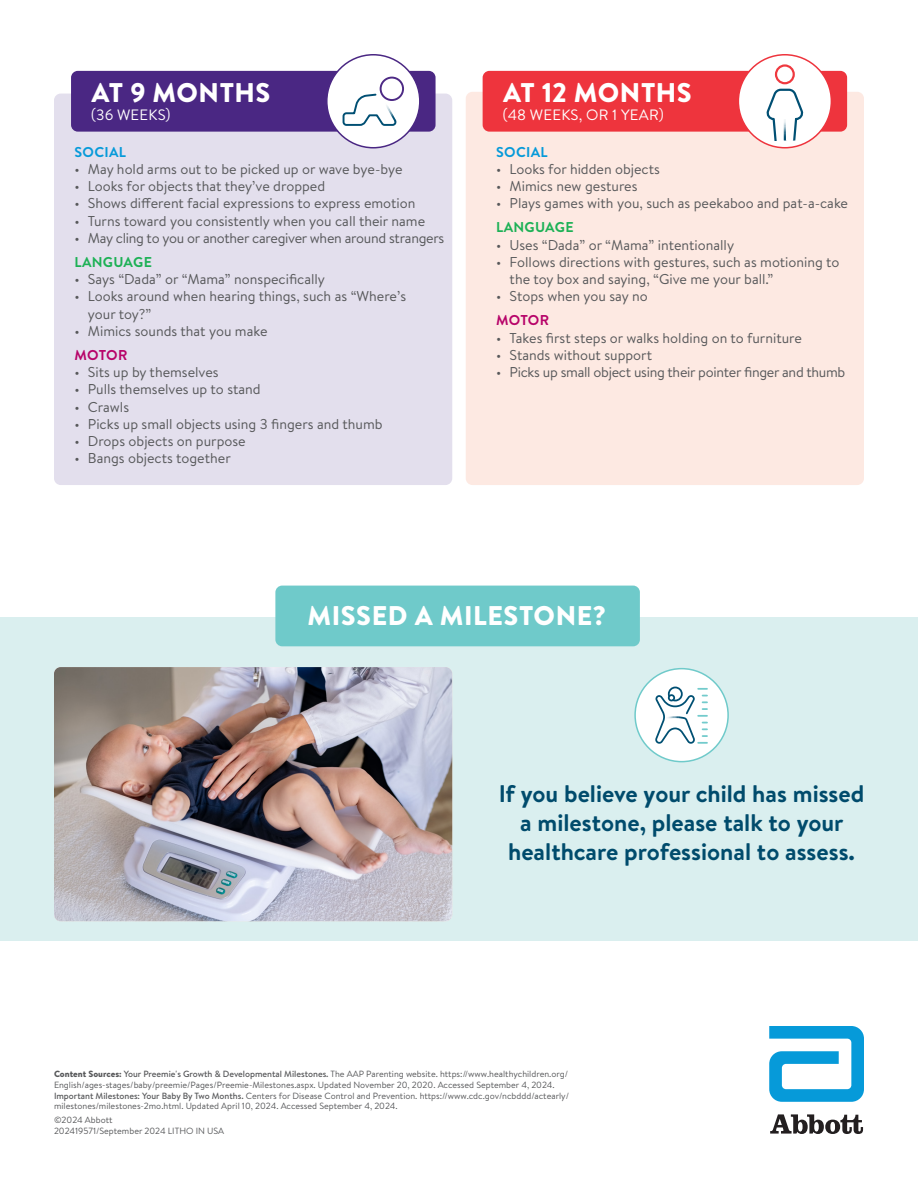
<style>
.page{position:relative;width:918px;height:1188px;background:#fff}
.page>*{position:absolute;margin:0;border:0;box-sizing:border-box;transform-origin:0 0}
.t1{font:900 27px "Brandon Text";letter-spacing:.02em;color:#fff}
.t2{font:700 24px/28.8px "Brandon Text";color:#004b6c;text-align:center}
.t3{font:15px "Brandon Text";letter-spacing:.02em;color:#fff}
.t4{font:14.25px/17.2px "Brandon Text";color:#57585a}
.t5{font:14.25px "Brandon Text";letter-spacing:-.02em;color:#57585a}
.t6{font:700 14.25px "Brandon Text";letter-spacing:.02em;color:#1db156}
.t7{font:700 14.25px "Brandon Text";letter-spacing:.02em;color:#069ad9}
.t8{font:700 14.25px "Brandon Text";letter-spacing:.01em;color:#b70369}
.t9{font:9px/10.8px "Brandon Text";color:#57585a}
.s1{font-weight:900}
.s2{font-weight:500}
</style>
<div class="page">
<div style="left:0;top:617px;width:918px;height:324px;background:#daefef"></div>
<div style="left:54px;top:94px;width:398px;height:391px;background:#e3dfed;border-radius:7px"></div>
<div style="left:466px;top:92px;width:398px;height:393px;background:#fde9e2;border-radius:7px"></div>
<img style="left:54px;top:667px;width:398px;height:254px">
<div style="left:71px;top:71px;width:365px;height:61px;background:#4a2783;border-radius:7px"></div>
<div style="left:483px;top:71px;width:364px;height:61px;background:#ee343d;border-radius:7px"></div>
<svg style="left:769px;top:1026px;width:95px;height:76px"></svg>
<svg style="left:770px;top:1114px;width:93px;height:20px"></svg>
<div style="left:738px;top:55px;width:93px;height:93px;background:#fff;border-radius:50%"></div>
<div style="left:738px;top:54px;width:94px;height:94px;border:2px solid #ee343d;border-radius:50%"></div>
<div style="left:327px;top:55px;width:93px;height:93px;background:#fff;border-radius:50%"></div>
<div style="left:326px;top:54px;width:95px;height:94px;border:2px solid #4a2783;border-radius:50%"></div>
<svg style="left:343px;top:93px;width:54px;height:33px"></svg>
<div style="left:380px;top:77px;width:24px;height:24px;border:2px solid #4d2a85;border-radius:50%"></div>
<svg style="left:767px;top:88px;width:36px;height:53px"></svg>
<div style="left:775px;top:64px;width:20px;height:20px;border:2px solid #ef393f;border-radius:50%"></div>
<div style="left:275px;top:586px;width:365px;height:60px;background:#6fcaca;border-radius:7px"></div>
<div style="left:635px;top:669px;width:93px;height:93px;background:#fff;border-radius:50%"></div>
<div style="left:634px;top:668px;width:95px;height:94px;border:2px solid #6fcaca;border-radius:50%"></div>
<svg style="left:655px;top:687px;width:52px;height:57px"></svg>
<p class="t1" style="left:91px;top:73px;width:181px">AT 9 MONTHS</p>
<p class="t3" style="left:91px;top:104px;width:81px">(36 WEEKS)</p>
<p class="t7" style="left:75px;top:142px;width:53px">SOCIAL</p>
<p class="t4" style="left:74px;top:160px;width:330px">• May hold arms out to be picked up or wave bye-bye</p>
<p class="t4" style="left:74px;top:177px;width:252px">• Looks for objects that they’ve dropped</p>
<p class="t4" style="left:74px;top:194px;width:343px">• Shows different facial expressions to express emotion</p>
<p class="t4" style="left:74px;top:212px;width:352px">• Turns toward you consistently when you call their name</p>
<p class="t5" style="left:74px;top:228px;width:372px">• May cling to you or another caregiver when around strangers</p>
<p class="t6" style="left:75px;top:252px;width:79px">LANGUAGE</p>
<p class="t4" style="left:74px;top:270px;width:252px">• Says “Dada” or “Mama” nonspecifically</p>
<p class="t4" style="left:88px;top:287px;width:320px;text-indent:-14px">• Looks around when hearing things, such as “Where’s your toy?”</p>
<p class="t4" style="left:74px;top:322px;width:195px">• Mimics sounds that you make</p>
<p class="t8" style="left:75px;top:345px;width:54px">MOTOR</p>
<p class="t4" style="left:74px;top:363px;width:146px">• Sits up by themselves</p>
<p class="t4" style="left:74px;top:380px;width:188px">• Pulls themselves up to stand</p>
<p class="t4" style="left:74px;top:398px;width:56px">• Crawls</p>
<p class="t4" style="left:74px;top:415px;width:310px">• Picks up small objects using 3 fingers and thumb</p>
<p class="t4" style="left:74px;top:432px;width:173px">• Drops objects on purpose</p>
<p class="t4" style="left:74px;top:449px;width:158px">• Bangs objects together</p>
<p class="t1" style="left:503px;top:73px;width:190px">AT 12 MONTHS</p>
<p class="t3" style="left:503px;top:104px;width:162px">(48 WEEKS, OR 1 YEAR)</p>
<p class="t7" style="left:496px;top:142px;width:53px">SOCIAL</p>
<p class="t4" style="left:496px;top:160px;width:165px">• Looks for hidden objects</p>
<p class="t4" style="left:496px;top:177px;width:143px">• Mimics new gestures</p>
<p class="t4" style="left:496px;top:194px;width:353px">• Plays games with you, such as peekaboo and pat-a-cake</p>
<p class="t6" style="left:496px;top:217px;width:79px">LANGUAGE</p>
<p class="t4" style="left:496px;top:236px;width:240px">• Uses “Dada” or “Mama” intentionally</p>
<p class="t4" style="left:510px;top:253px;width:331px;text-indent:-14px">• Follows directions with gestures, such as motioning to the toy box and saying, “Give me your ball.”</p>
<p class="t4" style="left:496px;top:287px;width:153px">• Stops when you say no</p>
<p class="t8" style="left:496px;top:310px;width:54px">MOTOR</p>
<p class="t4" style="left:496px;top:329px;width:307px">• Takes first steps or walks holding on to furniture</p>
<p class="t4" style="left:496px;top:346px;width:158px">• Stands without support</p>
<p class="t5" style="left:496px;top:362px;width:351px">• Picks up small object using their pointer finger and thumb</p>
<p class="t1" style="left:308px;top:597px;width:300px">MISSED A MILESTONE?</p>
<p class="t2" style="left:499px;top:779px;width:367px">If you believe your child has missed a milestone, please talk to your healthcare professional to assess.</p>
<p class="t9" style="left:54px;top:1068px;width:516px"><span class="s1">Content Sources:</span> <span class="s2">Your Preemie's Growth &amp; Developmental Milestones.</span> The AAP Parenting website. https://www.healthychildren.org/<br>English/ages-stages/baby/preemie/Pages/Preemie-Milestones.aspx. Updated November 20, 2020. Accessed September 4, 2024.</p>
<p class="t9" style="left:54px;top:1090px;width:517px"><span class="s2">Important Milestones: Your Baby By Two Months.</span> Centers for Disease Control and Prevention. https://www.cdc.gov/ncbddd/actearly/ milestones/milestones-2mo.html. Updated April 10, 2024. Accessed September 4, 2024.</p>
<p class="t9" style="left:54px;top:1114px;width:60px">©2024 Abbott</p>
<p class="t9" style="left:54px;top:1125px;width:172px">202419571/September 2024 LITHO IN USA</p>
</div>
